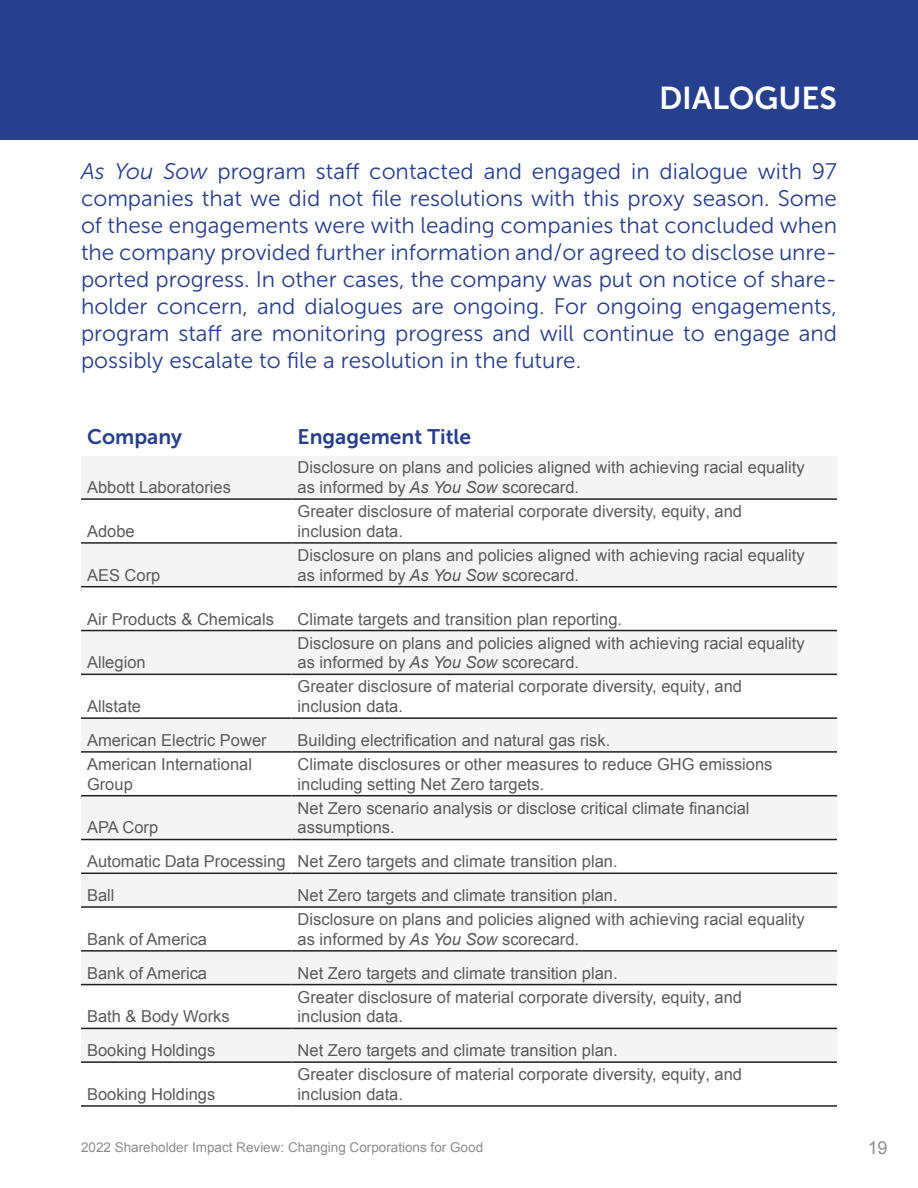
<style>
.page{position:relative;width:918px;height:1188px;background:#fff}
.page>*{position:absolute;margin:0;border:0;box-sizing:border-box;transform-origin:0 0}
.t1{font:31.5px "Museo Sans 700";color:#fff}
.t2{font:22.5px/27px "Museo Sans 300";color:#253f8e;text-align:justify}
.t3{font:21px "Museo Sans 700";color:#253f8e}
.t4{font:18px "Arial";color:#5c5b5c}
.t5{font:16.5px/19.8px "Arial";color:#5c5b5c}
.t6{font:13.5px "Arial";color:#5c5b5c}
.s1{font-style:italic}
</style>
<div class="page">
<div style="left:0;top:0;width:918px;height:139px;background:#27408e"></div>
<svg style="left:81px;top:456px;width:756px;height:605px;fill:#f4f4f4"></svg>
<hr style="left:81px;top:498px;width:211px;height:2px;background:#231f20">
<hr style="left:292px;top:498px;width:545px;height:2px;background:#231f20">
<hr style="left:81px;top:542px;width:211px;height:2px;background:#231f20">
<hr style="left:292px;top:542px;width:545px;height:2px;background:#231f20">
<hr style="left:81px;top:586px;width:211px;height:1px;background:#231f20">
<hr style="left:292px;top:586px;width:545px;height:1px;background:#231f20">
<hr style="left:81px;top:630px;width:211px;height:1px;background:#231f20">
<hr style="left:292px;top:630px;width:545px;height:1px;background:#231f20">
<hr style="left:81px;top:674px;width:211px;height:1px;background:#231f20">
<hr style="left:292px;top:674px;width:545px;height:1px;background:#231f20">
<hr style="left:81px;top:717px;width:211px;height:2px;background:#231f20">
<hr style="left:292px;top:717px;width:545px;height:2px;background:#231f20">
<hr style="left:81px;top:751px;width:211px;height:2px;background:#231f20">
<hr style="left:292px;top:751px;width:545px;height:2px;background:#231f20">
<hr style="left:81px;top:795px;width:211px;height:1px;background:#231f20">
<hr style="left:292px;top:795px;width:545px;height:1px;background:#231f20">
<hr style="left:81px;top:839px;width:211px;height:1px;background:#231f20">
<hr style="left:292px;top:839px;width:545px;height:1px;background:#231f20">
<hr style="left:81px;top:873px;width:211px;height:1px;background:#231f20">
<hr style="left:292px;top:873px;width:545px;height:1px;background:#231f20">
<hr style="left:81px;top:906px;width:211px;height:2px;background:#231f20">
<hr style="left:292px;top:906px;width:545px;height:2px;background:#231f20">
<hr style="left:81px;top:950px;width:211px;height:2px;background:#231f20">
<hr style="left:292px;top:950px;width:545px;height:2px;background:#231f20">
<hr style="left:81px;top:984px;width:211px;height:1px;background:#231f20">
<hr style="left:292px;top:984px;width:545px;height:1px;background:#231f20">
<hr style="left:81px;top:1028px;width:211px;height:1px;background:#231f20">
<hr style="left:292px;top:1028px;width:545px;height:1px;background:#231f20">
<hr style="left:81px;top:1061px;width:211px;height:2px;background:#231f20">
<hr style="left:292px;top:1061px;width:545px;height:2px;background:#231f20">
<hr style="left:81px;top:1105px;width:211px;height:2px;background:#231f20">
<hr style="left:292px;top:1105px;width:545px;height:2px;background:#231f20">
<h1 class="t1" style="left:659px;top:81px;width:179px">DIALOGUES</h1>
<p class="t2" style="left:81px;top:158px;width:758px"><span class="s1">As You Sow</span> program staff contacted and engaged in dialogue with 97 companies that we did not file resolutions with this proxy season. Some of these engagements were with leading companies that concluded when the company provided further information and/or agreed to disclose unre&shy;ported progress. In other cases, the company was put on notice of share&shy;holder concern, and dialogues are ongoing. For ongoing engagements, program staff are monitoring progress and will continue to engage and possibly escalate to file a resolution in the future.</p>
<p class="t3" style="left:87px;top:425px;width:97px">Company</p>
<p class="t3" style="left:298px;top:425px;width:175px">Engagement Title</p>
<p class="t5" style="left:87px;top:478px;width:145px">Abbott Laboratories</p>
<p class="t5" style="left:298px;top:458px;width:509px">Disclosure on plans and policies aligned with achieving racial equality as informed by <span class="s1">As You Sow</span> scorecard.</p>
<p class="t5" style="left:87px;top:521px;width:49px">Adobe</p>
<p class="t5" style="left:87px;top:565px;width:75px">AES Corp</p>
<p class="t5" style="left:298px;top:502px;width:446px">Greater disclosure of material corporate diversity, equity, and inclusion data.</p>
<p class="t5" style="left:298px;top:545px;width:509px">Disclosure on plans and policies aligned with achieving racial equality as informed by <span class="s1">As You Sow</span> scorecard.</p>
<p class="t5" style="left:87px;top:609px;width:189px">Air Products &amp; Chemicals</p>
<p class="t5" style="left:298px;top:609px;width:326px">Climate targets and transition plan reporting.</p>
<p class="t5" style="left:87px;top:653px;width:60px">Allegion</p>
<p class="t5" style="left:298px;top:633px;width:509px">Disclosure on plans and policies aligned with achieving racial equality as informed by <span class="s1">As You Sow</span> scorecard.</p>
<p class="t5" style="left:87px;top:697px;width:56px">Allstate</p>
<p class="t5" style="left:298px;top:677px;width:446px">Greater disclosure of material corporate diversity, equity, and inclusion data.</p>
<p class="t5" style="left:87px;top:730px;width:181px">American Electric Power</p>
<p class="t5" style="left:298px;top:730px;width:314px">Building electrification and natural gas risk.</p>
<p class="t5" style="left:87px;top:754px;width:167px">American International<br>Group</p>
<p class="t5" style="left:298px;top:754px;width:476px">Climate disclosures or other measures to reduce GHG emissions including setting Net Zero targets.</p>
<p class="t5" style="left:87px;top:818px;width:73px">APA Corp</p>
<p class="t5" style="left:298px;top:798px;width:454px">Net Zero scenario analysis or disclose critical climate financial assumptions.</p>
<p class="t5" style="left:87px;top:845px;width:532px;line-height:33.8px">Automatic Data Processing Net Zero targets and climate transition plan.<br>Ball</p>
<p class="t5" style="left:298px;top:885px;width:322px">Net Zero targets and climate transition plan.</p>
<p class="t5" style="left:87px;top:929px;width:122px">Bank of America</p>
<p class="t5" style="left:298px;top:909px;width:509px">Disclosure on plans and policies aligned with achieving racial equality as informed by <span class="s1">As You Sow</span> scorecard.</p>
<p class="t5" style="left:87px;top:963px;width:122px">Bank of America</p>
<p class="t5" style="left:298px;top:963px;width:322px">Net Zero targets and climate transition plan.</p>
<p class="t5" style="left:87px;top:1007px;width:144px">Bath &amp; Body Works</p>
<p class="t5" style="left:298px;top:987px;width:446px">Greater disclosure of material corporate diversity, equity, and inclusion data.</p>
<p class="t5" style="left:87px;top:1041px;width:130px">Booking Holdings</p>
<p class="t5" style="left:298px;top:1041px;width:322px">Net Zero targets and climate transition plan.</p>
<p class="t5" style="left:87px;top:1084px;width:130px">Booking Holdings</p>
<p class="t5" style="left:298px;top:1065px;width:446px">Greater disclosure of material corporate diversity, equity, and inclusion data.</p>
<p class="t6" style="left:81px;top:1139px;width:404px">2022 Shareholder Impact Review: Changing Corporations for Good</p>
<p class="t4" style="left:867px;top:1136px;width:22px">19</p>
</div>
